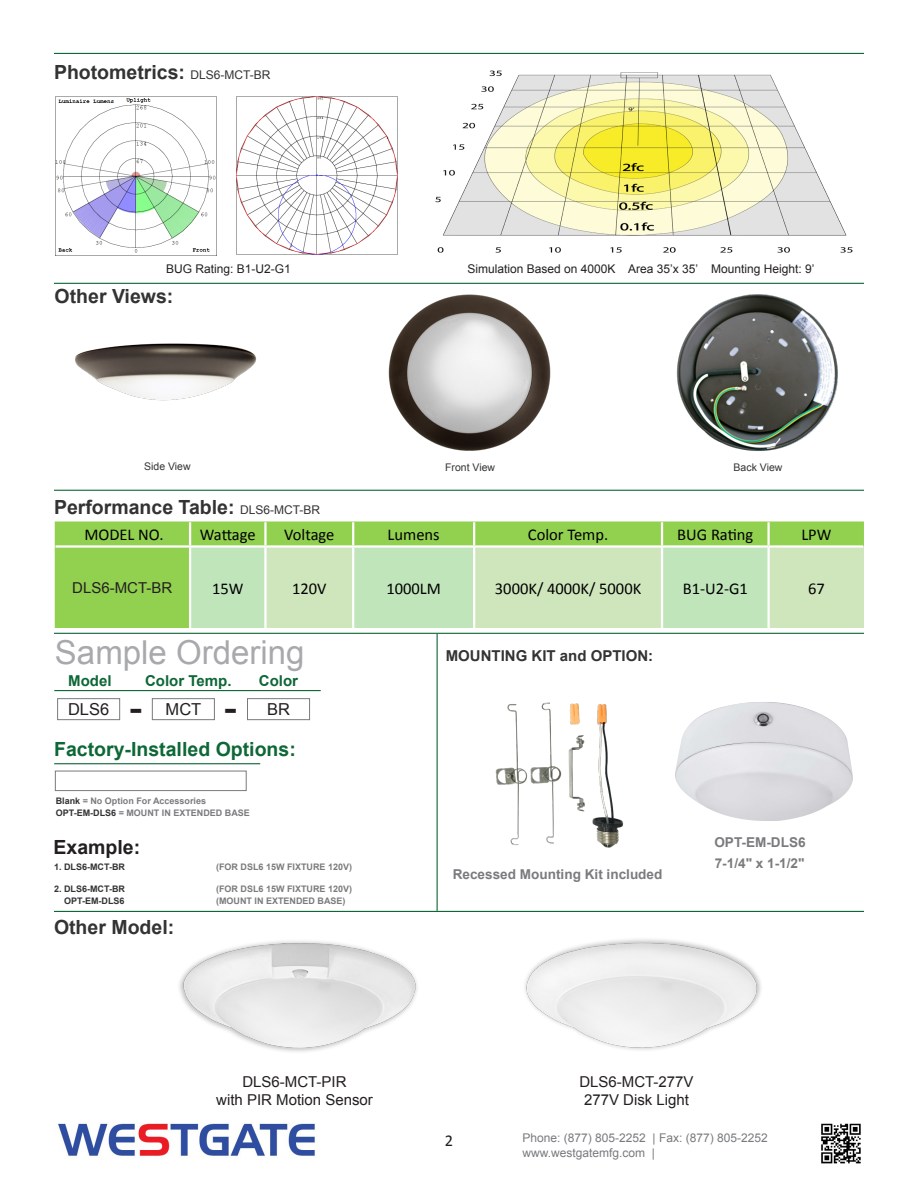
<style>
.page{position:relative;width:918px;height:1188px;background:#fff}
.page>*{position:absolute;margin:0;border:0;box-sizing:border-box;transform-origin:0 0}
.t1{font:33px "Arial";color:#a8a9ad}
.t2{font:700 28.5px "Verdana";color:#231f20}
.t3{font:700 19.5px "Arial";color:#333}
.t4{font:700 19.5px "Arial";color:#0d6736}
.t5{font:700 19.5px "Arial";color:#231f20}
.t6{font:16.5px "Calibri";color:#000}
.t7{font:16.5px "Arial";color:#231f20}
.t8{font:16.5px "Calibri";color:#231f20}
.t9{font:15px "Arial";color:#231f20}
.t10{font:700 15px "Arial";color:#333}
.t11{font:700 15px "Arial";color:#0d6736}
.t12{font:700 13.65px "Arial";color:#7a7b7e}
.t13{font:700 13.65px "Arial";color:#7a7b7e}
.t14{font:12px "Arial";color:#231f20}
.t15{font:12px "Arial";color:#787a7d}
.t16{font:10.5px "Arial";color:#333}
.t17{font:700 9px "Arial";color:#7a7b7e}
.t18{font:700 9px "Arial";color:#7b7b7e}
.t19{font:700 9px "Arial";color:#333}
.t20{font:700 9px "Arial";color:#323332}
.s1{font-weight:400;font-size:12px}
.s2{color:#323332}
</style>
<div class="page">
<hr style="left:54px;top:490px;width:810px;height:1px;background:#0d6736">
<hr style="left:54px;top:53px;width:810px;height:1px;background:#0d6736">
<hr style="left:54px;top:283px;width:810px;height:1px;background:#0d6736">
<hr style="left:54px;top:633px;width:810px;height:1px;background:#0d6736">
<hr style="left:54px;top:911px;width:810px;height:1px;background:#0d6736">
<hr style="left:437px;top:634px;width:1px;height:277px;background:#0d6736">
<img style="left:435px;top:70px;width:418px;height:183px">
<img style="left:58px;top:1123px;width:257px;height:34px">
<img style="left:821px;top:1123px;width:40px;height:41px">
<img style="left:75px;top:343px;width:182px;height:58px">
<img style="left:676px;top:294px;width:162px;height:157px">
<div style="left:57px;top:698px;width:63px;height:22px;border:1px solid #787a7d"></div>
<div style="left:152px;top:698px;width:63px;height:22px;border:1px solid #787a7d"></div>
<div style="left:247px;top:698px;width:63px;height:22px;border:1px solid #787a7d"></div>
<hr style="left:54px;top:690px;width:267px;height:1px;background:#0d6736">
<img style="left:495px;top:702px;width:129px;height:146px">
<img style="left:236px;top:96px;width:162px;height:159px">
<img style="left:55px;top:96px;width:162px;height:160px">
<div style="left:55px;top:522px;width:809px;height:106px;background:#92d050"></div>
<div style="left:191px;top:548px;width:73px;height:80px;background:#c0e5bb"></div>
<svg style="left:267px;top:546px;width:597px;height:82px;background:#c9e5bb"></svg>
<hr style="left:189px;top:522px;width:2px;height:23px;background:#fff">
<hr style="left:264px;top:522px;width:3px;height:23px;background:#fff">
<hr style="left:352px;top:522px;width:2px;height:23px;background:#fff">
<hr style="left:473px;top:522px;width:2px;height:23px;background:#fff">
<hr style="left:661px;top:522px;width:2px;height:23px;background:#fff">
<hr style="left:767px;top:522px;width:3px;height:23px;background:#fff">
<hr style="left:189px;top:548px;width:2px;height:80px;background:#fff">
<hr style="left:264px;top:548px;width:3px;height:80px;background:#fff">
<hr style="left:352px;top:548px;width:2px;height:80px;background:#fff">
<hr style="left:473px;top:548px;width:2px;height:80px;background:#fff">
<hr style="left:661px;top:548px;width:2px;height:80px;background:#fff">
<hr style="left:767px;top:548px;width:3px;height:80px;background:#fff">
<hr style="left:56px;top:545px;width:134px;height:3px;background:#fff">
<hr style="left:190px;top:545px;width:75px;height:3px;background:#fff">
<hr style="left:265px;top:545px;width:88px;height:3px;background:#fff">
<hr style="left:353px;top:545px;width:121px;height:3px;background:#fff">
<hr style="left:474px;top:545px;width:188px;height:3px;background:#fff">
<hr style="left:662px;top:545px;width:107px;height:3px;background:#fff">
<hr style="left:769px;top:545px;width:94px;height:3px;background:#fff">
<img style="left:179px;top:941px;width:239px;height:111px">
<img style="left:525px;top:939px;width:236px;height:111px">
<div style="left:55px;top:771px;width:192px;height:20px;background:#fff;border:1px solid #787a7d"></div>
<hr style="left:54px;top:763px;width:206px;height:1px;background:#0d6736">
<img style="left:675px;top:702px;width:178px;height:119px">
<img style="left:381px;top:282px;width:177px;height:169px">
<p class="t3" style="left:54px;top:60px;width:218px">Photometrics: <span class="s1">DLS6-MCT-BR</span></p>
<p class="t14" style="left:166px;top:261px;width:126px">BUG Rating: B1-U2-G1</p>
<p class="t14" style="left:468px;top:261px;width:349px">Simulation Based on 4000K Area 35’x 35’ Mounting Height: 9’</p>
<p class="t3" style="left:55px;top:283px;width:120px">Other Views:</p>
<p class="t16" style="left:144px;top:460px;width:48px">Side View</p>
<p class="t3" style="left:54px;top:494px;width:268px">Performance Table: <span class="s1">DLS6-MCT-BR</span></p>
<p class="t16" style="left:445px;top:460px;width:51px">Front View</p>
<p class="t16" style="left:734px;top:460px;width:50px">Back View</p>
<p class="t6" style="left:84px;top:524px;width:81px">MODEL NO.</p>
<p class="t6" style="left:200px;top:524px;width:57px">Wattage</p>
<p class="t6" style="left:284px;top:524px;width:52px">Voltage</p>
<p class="t6" style="left:388px;top:524px;width:54px">Lumens</p>
<p class="t6" style="left:528px;top:524px;width:82px">Color Temp.</p>
<p class="t6" style="left:677px;top:524px;width:78px">BUG Rating</p>
<p class="t6" style="left:801px;top:524px;width:32px">LPW</p>
<p class="t9" style="left:72px;top:578px;width:102px">DLS6-MCT-BR</p>
<p class="t6" style="left:212px;top:578px;width:33px">15W</p>
<p class="t6" style="left:292px;top:578px;width:36px">120V</p>
<p class="t6" style="left:386px;top:578px;width:56px">1000LM</p>
<p class="t6" style="left:495px;top:578px;width:148px">3000K/ 4000K/ 5000K</p>
<p class="t6" style="left:683px;top:578px;width:67px">B1-U2-G1</p>
<p class="t6" style="left:808px;top:578px;width:18px">67</p>
<p class="t1" style="left:55px;top:630px;width:251px">Sample Ordering</p>
<p class="t2" style="left:129px;top:692px;width:15px">-</p>
<p class="t2" style="left:224px;top:692px;width:15px">-</p>
<p class="t11" style="left:68px;top:671px;width:45px">Model</p>
<p class="t11" style="left:259px;top:671px;width:41px">Color</p>
<p class="t11" style="left:145px;top:671px;width:88px">Color Temp.</p>
<p class="t7" style="left:68px;top:699px;width:43px">DLS6</p>
<p class="t7" style="left:166px;top:699px;width:37px">MCT</p>
<p class="t7" style="left:267px;top:699px;width:24px">BR</p>
<p class="t4" style="left:54px;top:737px;width:243px">Factory-Installed Options:</p>
<p class="t17" style="left:56px;top:794px;width:152px"><span class="s2">Blank</span> = No Option For Accessories</p>
<p class="t17" style="left:56px;top:806px;width:196px"><span class="s2">OPT-EM-DLS6</span> = MOUNT IN EXTENDED BASE</p>
<p class="t5" style="left:53px;top:834px;width:88px">Example:</p>
<p class="t19" style="left:54px;top:861px;width:72px">1. DLS6-MCT-BR</p>
<p class="t18" style="left:216px;top:861px;width:138px">(FOR DSL6 15W FIXTURE 120V)</p>
<p class="t19" style="left:54px;top:883px;width:72px">2. DLS6-MCT-BR</p>
<p class="t18" style="left:216px;top:883px;width:138px">(FOR DSL6 15W FIXTURE 120V)</p>
<p class="t20" style="left:64px;top:895px;width:62px">OPT-EM-DLS6</p>
<p class="t17" style="left:216px;top:895px;width:131px">(MOUNT IN EXTENDED BASE)</p>
<p class="t3" style="left:54px;top:915px;width:122px">Other Model:</p>
<p class="t9" style="left:242px;top:1072px;width:106px">DLS6-MCT-PIR</p>
<p class="t9" style="left:216px;top:1090px;width:158px">with PIR Motion Sensor</p>
<p class="t10" style="left:446px;top:646px;width:209px">MOUNTING KIT and OPTION:</p>
<p class="t12" style="left:453px;top:866px;width:211px">Recessed Mounting Kit included</p>
<p class="t12" style="left:714px;top:833px;width:93px">OPT-EM-DLS6</p>
<p class="t13" style="left:715px;top:854px;width:91px">7-1/4" x 1-1/2"</p>
<p class="t9" style="left:579px;top:1072px;width:116px">DLS6-MCT-277V</p>
<p class="t9" style="left:584px;top:1090px;width:107px">277V Disk Light</p>
<p class="t8" style="left:445px;top:1131px;width:10px">2</p>
<p class="t15" style="left:522px;top:1130px;width:247px">Phone: (877) 805-2252 | Fax: (877) 805-2252</p>
<p class="t15" style="left:522px;top:1145px;width:134px">www.westgatemfg.com |</p>
</div>
